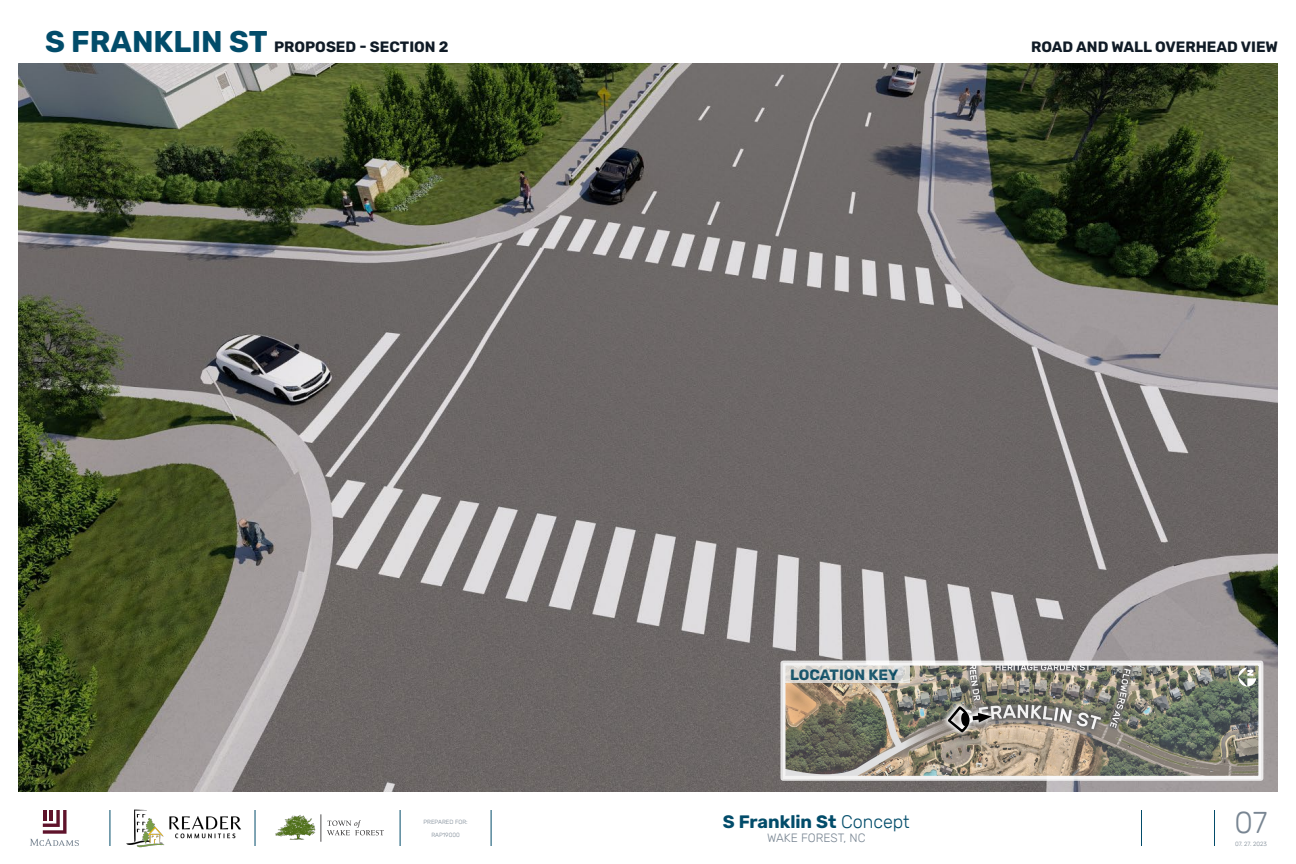
<style>
.page{position:relative;width:1296px;height:864px;background:#fff}
.page>*{position:absolute;margin:0;border:0;box-sizing:border-box;transform-origin:0 0}
.t1{font:300 30px "Rubik";color:#788592}
.t2{font:700 18px "Rubik";color:#024c6a}
.Page_Title{font:700 15px "Rubik";color:#101b26}
.t3{font:700 15px "Rubik";color:#024c6a}
.t4{font:300 12px "Rubik";color:#788592}
.t5{font:300 6px/12.9px "Rubik";color:#788592;text-align:center}
.s1{font-size:30px;color:#024c6a}
.s2{font-weight:300}
</style>
<div class="page">
<img style="left:18px;top:63px;width:1260px;height:729px">
<img style="left:786px;top:667px;width:471px;height:108px">
<div style="left:780px;top:661px;width:483px;height:120px;border:5px solid #fff"></div>
<svg style="left:786px;top:665px;width:124px;height:18px;background:#dcd9d4"></svg>
<svg style="left:940px;top:697px;width:60px;height:43px;background:#8e8980"></svg>
<svg style="left:1238px;top:667px;width:18px;height:20px"></svg>
<svg style="left:30px;top:810px;width:49px;height:36px"></svg>
<hr style="left:1214px;top:810px;width:1px;height:36px;background:#024c6a">
<hr style="left:1141px;top:810px;width:1px;height:36px;background:#024c6a">
<hr style="left:400px;top:810px;width:1px;height:36px;background:#024c6a">
<hr style="left:491px;top:810px;width:1px;height:36px;background:#024c6a">
<img style="left:126px;top:809px;width:116px;height:39px">
<img style="left:275px;top:814px;width:109px;height:28px">
<hr style="left:109px;top:810px;width:1px;height:36px;background:#024c6a">
<hr style="left:255px;top:810px;width:1px;height:36px;background:#024c6a">
<p class="Page_Title" style="left:45px;top:38px;width:405px"><span class="s1">S FRANKLIN ST</span> PROPOSED - SECTION 2</p>
<p class="Page_Title" style="left:1031px;top:38px;width:248px">ROAD AND WALL OVERHEAD VIEW</p>
<p class="t5" style="left:423px;top:815px;width:46px">PREPARED FOR:<br>RAP19000</p>
<p class="t3" style="left:790px;top:666px;width:110px">LOCATION KEY</p>
<p class="t2" style="left:723px;top:811px;width:188px">S Franklin St <span class="s2">Concept</span></p>
<p class="t4" style="left:767px;top:831px;width:100px">WAKE FOREST, NC</p>
<h1 class="t1" style="left:1234px;top:805px;width:35px">07</h1>
<p class="t5" style="left:1235px;top:838px;width:33px">07. 27. 2023</p>
</div>
